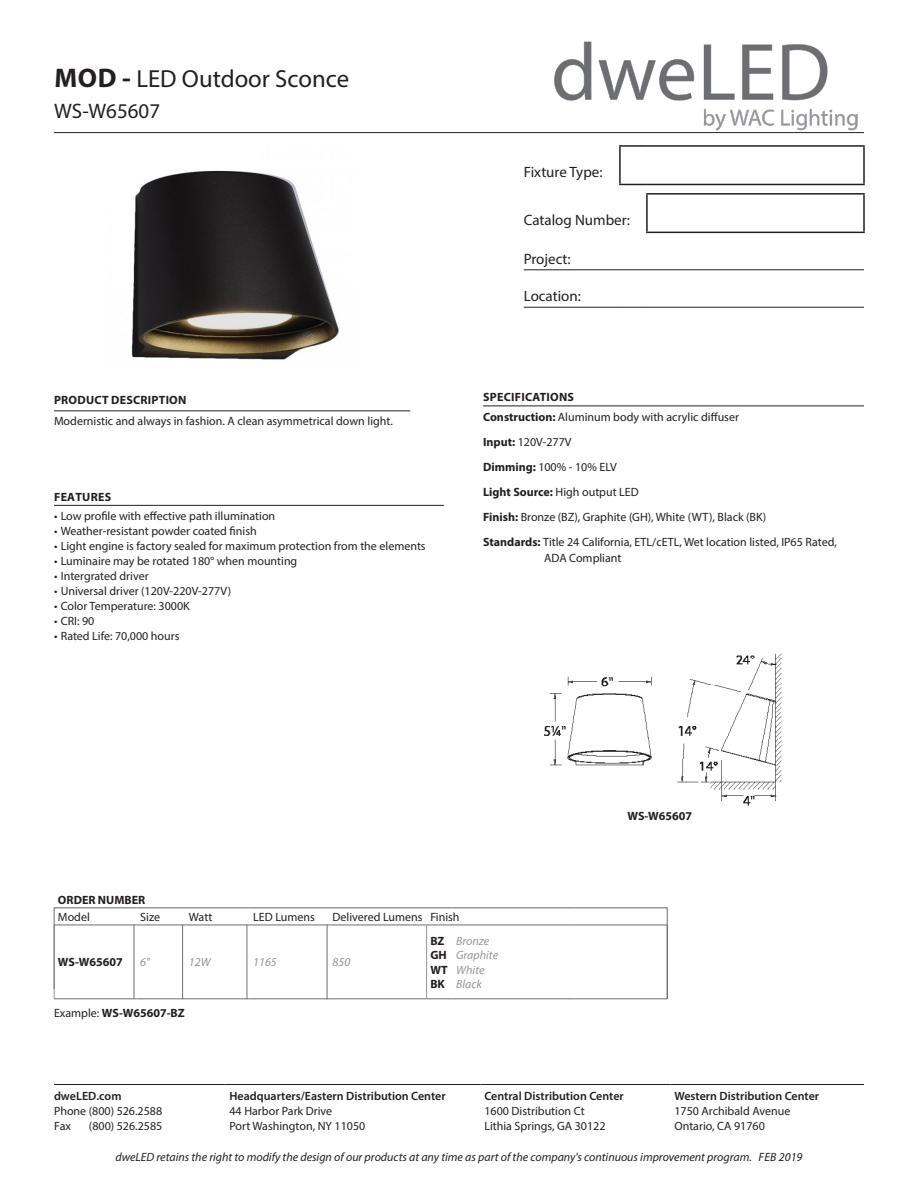
<style>
.page{position:relative;width:918px;height:1188px;background:#fff}
.page>*{position:absolute;margin:0;border:0;box-sizing:border-box;transform-origin:0 0}
.t1{font:24.75px "Myriad Pro";color:#231f20}
.t2{font:21px "Myriad Pro";color:#231f20}
.t3{font:15px "Myriad Pro";color:#231f20}
.Description{font:12px/15px "Myriad Pro";color:#231f20}
.t4{font:italic 12px "Myriad Pro";color:#231f20}
.t5{font:600 12px "Myriad Pro";color:#231f20}
.Description-2{font:700 12px "Myriad Pro";color:#231f20}
.Description-3{font:700 12px "Myriad Pro";letter-spacing:.02em;color:#231f20}
.t6{font:italic 12px "Myriad Pro";color:#939598}
.s1{font-weight:700;font-size:27px}
.s2{font-weight:700}
.s3{font-weight:400}
</style>
<div class="page">
<hr style="left:54px;top:132px;width:810px;height:1px;background:#231f20">
<hr style="left:524px;top:270px;width:96px;height:1px;background:#231f20">
<svg style="left:620px;top:270px;width:27px;height:1px"></svg>
<hr style="left:647px;top:270px;width:217px;height:1px;background:#231f20">
<hr style="left:524px;top:307px;width:96px;height:1px;background:#231f20">
<svg style="left:620px;top:307px;width:27px;height:1px"></svg>
<hr style="left:647px;top:307px;width:217px;height:1px;background:#231f20">
<hr style="left:646px;top:193px;width:219px;height:2px;background:#231f20">
<hr style="left:646px;top:195px;width:2px;height:37px;background:#231f20">
<hr style="left:863px;top:195px;width:2px;height:37px;background:#231f20">
<hr style="left:646px;top:232px;width:219px;height:1px;background:#231f20">
<hr style="left:619px;top:147px;width:2px;height:37px;background:#231f20">
<hr style="left:863px;top:147px;width:2px;height:37px;background:#231f20">
<svg style="left:619px;top:184px;width:28px;height:1px"></svg>
<hr style="left:647px;top:184px;width:218px;height:1px;background:#231f20">
<hr style="left:54px;top:1084px;width:172px;height:1px;background:#231f20">
<hr style="left:226px;top:1084px;width:255px;height:1px;background:#231f20">
<hr style="left:481px;top:1084px;width:190px;height:1px;background:#231f20">
<hr style="left:671px;top:1084px;width:193px;height:1px;background:#231f20">
<img style="left:542px;top:41px;width:323px;height:110px">
<hr style="left:54px;top:505px;width:390px;height:1px;background:#231f20">
<hr style="left:54px;top:411px;width:356px;height:1px;background:#231f20">
<hr style="left:483px;top:406px;width:381px;height:1px;background:#231f20">
<svg style="left:55px;top:926px;width:612px;height:73px"></svg>
<hr style="left:185px;top:925px;width:64px;height:1px;background:#6c6d70">
<hr style="left:249px;top:925px;width:80px;height:1px;background:#6c6d70">
<hr style="left:329px;top:925px;width:98px;height:1px;background:#6c6d70">
<svg style="left:427px;top:925px;width:25px;height:1px"></svg>
<hr style="left:452px;top:925px;width:123px;height:1px;background:#6c6d70">
<hr style="left:575px;top:925px;width:92px;height:1px;background:#6c6d70">
<svg style="left:427px;top:999px;width:25px;height:1px"></svg>
<hr style="left:452px;top:999px;width:123px;height:1px;background:#6c6d70">
<hr style="left:575px;top:999px;width:92px;height:1px;background:#6c6d70">
<hr style="left:185px;top:999px;width:64px;height:1px;background:#6c6d70">
<hr style="left:249px;top:999px;width:80px;height:1px;background:#6c6d70">
<hr style="left:329px;top:999px;width:98px;height:1px;background:#6c6d70">
<hr style="left:426px;top:925px;width:1px;height:74px;background:#939598">
<hr style="left:137px;top:925px;width:48px;height:1px;background:#6c6d70">
<hr style="left:137px;top:999px;width:48px;height:1px;background:#6c6d70">
<hr style="left:54px;top:925px;width:83px;height:1px;background:#6c6d70">
<hr style="left:54px;top:999px;width:83px;height:1px;background:#6c6d70">
<hr style="left:54px;top:925px;width:1px;height:74px;background:#939598">
<hr style="left:54px;top:908px;width:83px;height:1px;background:#636366">
<hr style="left:137px;top:908px;width:48px;height:1px;background:#636366">
<hr style="left:185px;top:908px;width:64px;height:1px;background:#636366">
<hr style="left:249px;top:908px;width:80px;height:1px;background:#636366">
<hr style="left:329px;top:908px;width:98px;height:1px;background:#636366">
<svg style="left:427px;top:908px;width:25px;height:1px"></svg>
<hr style="left:452px;top:908px;width:123px;height:1px;background:#636366">
<hr style="left:575px;top:908px;width:92px;height:1px;background:#636366">
<hr style="left:54px;top:908px;width:1px;height:81px;background:#6c6d70">
<hr style="left:667px;top:908px;width:1px;height:91px;background:#6c6d70">
<hr style="left:327px;top:925px;width:1px;height:74px;background:#6c6d70">
<hr style="left:247px;top:925px;width:1px;height:74px;background:#6c6d70">
<hr style="left:182px;top:925px;width:1px;height:74px;background:#6c6d70">
<hr style="left:134px;top:925px;width:1px;height:74px;background:#6c6d70">
<img style="left:544px;top:653px;width:238px;height:153px">
<img style="left:131px;top:170px;width:208px;height:190px">
<p class="t1" style="left:54px;top:63px;width:296px"><span class="s1">MOD -</span> LED Outdoor Sconce</p>
<p class="t2" style="left:54px;top:98px;width:108px">WS-W65607</p>
<p class="Description-3" style="left:54px;top:393px;width:134px">PRODUCT DESCRIPTION</p>
<p class="Description" style="left:54px;top:414px;width:340px">Modernistic and always in fashion. A clean asymmetrical down light.</p>
<p class="Description-3" style="left:54px;top:489px;width:59px">FEATURES</p>
<p class="Description" style="left:54px;top:509px;width:223px">• Low profile with effective path illumination</p>
<p class="Description" style="left:54px;top:524px;width:204px">• Weather-resistant powder coated finish</p>
<p class="Description" style="left:54px;top:539px;width:373px">• Light engine is factory sealed for maximum protection from the elements</p>
<p class="Description" style="left:54px;top:554px;width:245px">• Luminaire may be rotated 180° when mounting</p>
<p class="Description" style="left:54px;top:569px;width:96px">• Intergrated driver</p>
<p class="Description" style="left:54px;top:584px;width:179px">• Universal driver (120V-220V-277V)</p>
<p class="Description" style="left:54px;top:599px;width:137px">• Color Temperature: 3000K</p>
<p class="Description" style="left:54px;top:614px;width:42px">• CRI: 90</p>
<p class="Description" style="left:54px;top:629px;width:127px">• Rated Life: 70,000 hours</p>
<p class="t3" style="left:524px;top:163px;width:80px">Fixture Type:</p>
<p class="t3" style="left:524px;top:211px;width:108px">Catalog Number:</p>
<p class="t3" style="left:524px;top:250px;width:48px">Project:</p>
<p class="t3" style="left:524px;top:287px;width:59px">Location:</p>
<p class="Description-3" style="left:483px;top:390px;width:92px">SPECIFICATIONS</p>
<p class="Description" style="left:483px;top:409px;width:257px"><span class="s2">Construction:</span> Aluminum body with acrylic diffuser</p>
<p class="Description" style="left:483px;top:434px;width:90px"><span class="s2">Input:</span> 120V-277V</p>
<p class="Description" style="left:483px;top:459px;width:135px"><span class="s2">Dimming:</span> 100% - 10% ELV</p>
<p class="Description" style="left:483px;top:484px;width:157px"><span class="s2">Light Source:</span> High output LED</p>
<p class="Description" style="left:483px;top:509px;width:285px"><span class="s2">Finish:</span> Bronze (BZ), Graphite (GH), White (WT), Black (BK)</p>
<p class="Description" style="left:483px;top:534px;width:355px"><span class="s2">Standards:</span> Title 24 California, ETL/cETL, Wet location listed, IP65 Rated,</p>
<p class="Description" style="left:544px;top:551px;width:79px">ADA Compliant</p>
<p class="Description-2" style="left:627px;top:808px;width:66px">WS-W65607</p>
<p class="Description-2" style="left:58px;top:892px;width:89px">ORDER NUMBER</p>
<p class="Description" style="left:58px;top:909px;width:33px">Model</p>
<p class="Description" style="left:140px;top:909px;width:21px">Size</p>
<p class="Description" style="left:189px;top:909px;width:25px">Watt</p>
<p class="Description" style="left:253px;top:909px;width:63px">LED Lumens</p>
<p class="Description" style="left:333px;top:909px;width:92px">Delivered Lumens</p>
<p class="Description" style="left:430px;top:909px;width:31px">Finish</p>
<p class="Description-2" style="left:58px;top:955px;width:66px">WS-W65607</p>
<p class="t6" style="left:140px;top:955px;width:11px">6"</p>
<p class="t6" style="left:189px;top:955px;width:23px">12W</p>
<p class="t6" style="left:253px;top:955px;width:25px">1165</p>
<p class="t6" style="left:333px;top:955px;width:19px">850</p>
<p class="Description-3" style="left:430px;top:933px;width:16px">BZ</p>
<p class="Description-3" style="left:430px;top:947px;width:18px">GH</p>
<p class="Description-3" style="left:430px;top:962px;width:19px">WT</p>
<p class="Description-3" style="left:430px;top:976px;width:16px">BK</p>
<p class="t6" style="left:456px;top:933px;width:34px">Bronze</p>
<p class="t6" style="left:456px;top:948px;width:43px">Graphite</p>
<p class="t6" style="left:456px;top:962px;width:30px">White</p>
<p class="t6" style="left:456px;top:977px;width:27px">Black</p>
<p class="Description-2" style="left:54px;top:1005px;width:132px"><span class="s3">Example:</span> WS-W65607-BZ</p>
<p class="t5" style="left:54px;top:1088px;width:69px">dweLED.com</p>
<p class="Description" style="left:54px;top:1103px;width:110px">Phone (800) 526.2588<br>Fax</p>
<p class="t5" style="left:674px;top:1089px;width:146px">Western Distribution Center</p>
<p class="Description" style="left:674px;top:1104px;width:117px">1750 Archibald Avenue<br>Ontario, CA 91760</p>
<p class="t4" style="left:116px;top:1149px;width:688px">dweLED retains the right to modify the design of our products at any time as part of the company's continuous improvement program. Feb 2019</p>
<p class="t5" style="left:230px;top:1089px;width:218px">Headquarters/Eastern Distribution Center</p>
<p class="Description" style="left:230px;top:1104px;width:137px">44 Harbor Park Drive<br>Port Washington, NY 11050</p>
<p class="t5" style="left:484px;top:1089px;width:141px">Central Distribution Center</p>
<p class="Description" style="left:484px;top:1104px;width:123px">1600 Distribution Ct<br>Lithia Springs, GA 30122</p>
<p class="Description" style="left:89px;top:1118px;width:75px">(800) 526.2585</p>
</div>
